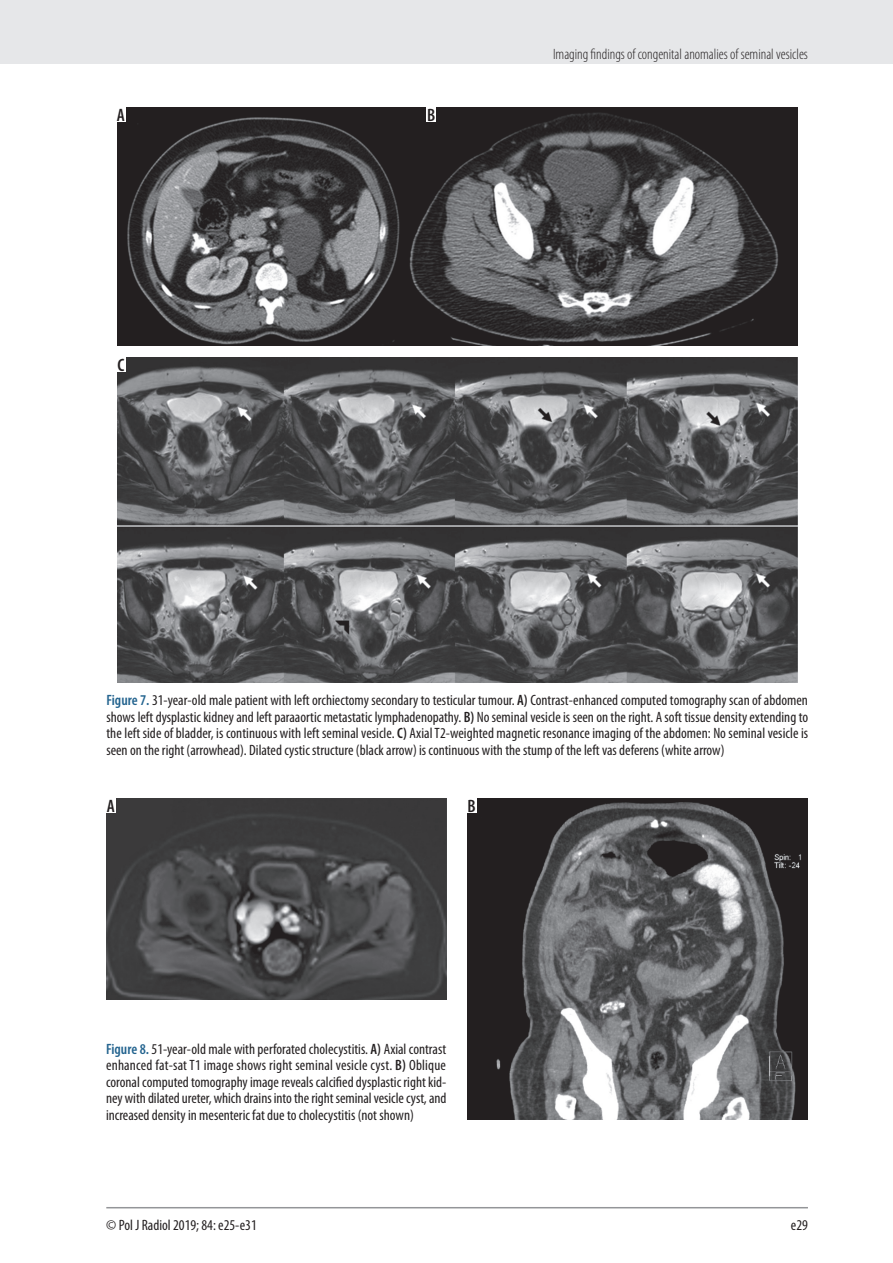
<style>
.page{position:relative;width:893px;height:1263px;background:#fff}
.page>*{position:absolute;margin:0;border:0;box-sizing:border-box;transform-origin:0 0}
.t1{font:600 condensed 18px "Myriad Pro";color:#231f20}
.t2{font:condensed 15px/16.5px "Myriad Pro";color:#231f20;text-align:justify}
.t3{font:300 condensed 15px "Myriad Pro";color:#231f20}
.s1{font-weight:600;color:#24648f}
.s2{font-weight:600}
</style>
<div class="page">
<div style="left:0;top:0;width:893px;height:64px;background:#e6e7e9"></div>
<hr style="left:106px;top:1207px;width:702px;height:1px;background:#939598">
<img style="left:117px;top:107px;width:680px;height:239px">
<img style="left:117px;top:358px;width:680px;height:324px">
<div style="left:116px;top:106px;width:10px;height:16px;background:#fff"></div>
<div style="left:426px;top:106px;width:10px;height:16px;background:#fff"></div>
<div style="left:116px;top:356px;width:10px;height:16px;background:#fff"></div>
<img style="left:106px;top:798px;width:340px;height:201px">
<div style="left:106px;top:797px;width:10px;height:15px;background:#fff"></div>
<img style="left:468px;top:798px;width:340px;height:322px">
<div style="left:467px;top:797px;width:9px;height:15px;background:#fff"></div>
<p class="t1" style="left:117px;top:104px;width:10px">A</p>
<p class="t1" style="left:427px;top:104px;width:10px">B</p>
<p class="t1" style="left:117px;top:354px;width:8px">C</p>
<p class="t3" style="left:553px;top:45px;width:256px">Imaging findings of congenital anomalies of seminal vesicles</p>
<p class="t2" style="left:106px;top:692px;width:703px"><span class="s1">Figure 7.</span> 31-year-old male patient with left orchiectomy secondary to testicular tumour. <span class="s2">A)</span> Contrast-enhanced computed tomography scan of abdomen shows left dysplastic kidney and left paraaortic metastatic lymphadenopathy. <span class="s2">B)</span> No seminal vesicle is seen on the right. A soft tissue density extending to the left side of bladder, is continuous with left seminal vesicle. <span class="s2">C)</span> Axial T2-weighted magnetic resonance imaging of the abdomen: No seminal vesicle is seen on the right (arrowhead). Dilated cystic structure (black arrow) is continuous with the stump of the left vas deferens (white arrow)</p>
<p class="t1" style="left:107px;top:794px;width:10px">A</p>
<p class="t1" style="left:468px;top:794px;width:10px">B</p>
<p class="t2" style="left:106px;top:1040px;width:342px"><span class="s1">Figure 8.</span> 51-year-old male with perforated cholecystitis. <span class="s2">A)</span> Axial contrast enhanced fat-sat T1 image shows right seminal vesicle cyst. <span class="s2">B)</span> Oblique coronal computed tomography image reveals calcified dysplastic right kid&shy;ney with dilated ureter, which drains into the right seminal vesicle cyst, and increased density in mesenteric fat due to cholecystitis (not shown)</p>
<p class="t2" style="left:106px;top:1216px;width:152px">© Pol J Radiol 2019; 84: e25-e31</p>
<p class="t2" style="left:791px;top:1216px;width:18px">e29</p>
</div>
